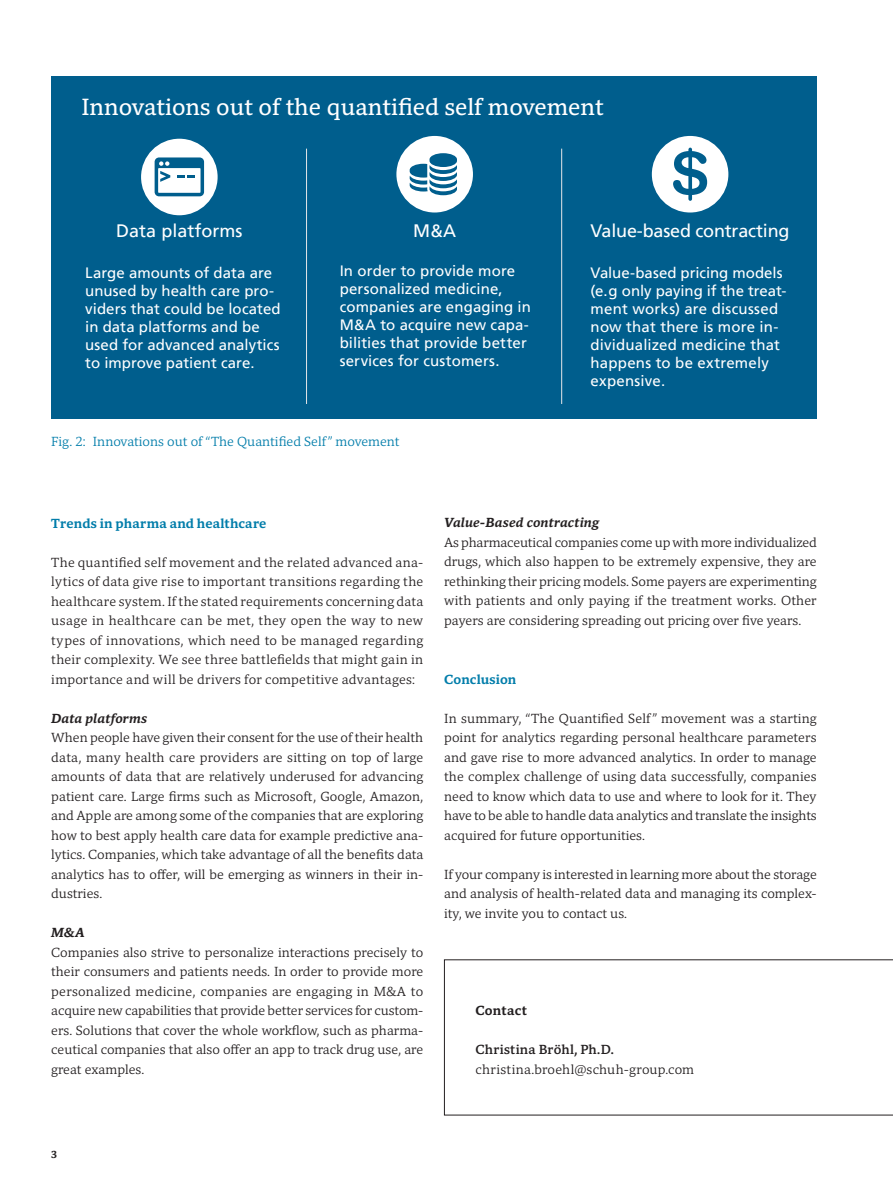
<style>
.page{position:relative;width:893px;height:1191px;background:#fff}
.page>*{position:absolute;margin:0;border:0;box-sizing:border-box;transform-origin:0 0}
.t1{font:24px "Mundo Serif";color:#fff}
.t2{font:18px "Frutiger LT";letter-spacing:-.01em;color:#fff}
.t3{font:15px/18px "Frutiger LT";letter-spacing:.005em;color:#fff}
.t4{font:13.5px/19.5px "Mundo Serif";color:#231f20;text-align:justify}
.t5{font:13.5px "Mundo Serif";color:#027daa}
.t6{font:italic 500 13.5px "Mundo Serif";letter-spacing:.015em;color:#231f20}
.t7{font:500 13.5px "Mundo Serif";letter-spacing:.01em;color:#027daa}
.t8{font:600 13.5px "Mundo Serif";letter-spacing:.02em;color:#231f20}
.t9{font:500 13.5px "Mundo Serif";letter-spacing:.02em;color:#231f20}
.t10{font:500 10.5px "Mundo Serif";color:#231f20}
</style>
<div class="page">
<div style="left:51px;top:77px;width:766px;height:342px;background:#005e8d"></div>
<svg style="left:444px;top:959px;width:449px;height:156px"></svg>
<hr style="left:306px;top:149px;width:1px;height:255px;background:#e6e7e9">
<hr style="left:561px;top:149px;width:1px;height:255px;background:#e6e7e9">
<div style="left:141px;top:139px;width:77px;height:76px;background:#fff;border-radius:50%"></div>
<div style="left:396px;top:136px;width:77px;height:76px;background:#fff;border-radius:50%"></div>
<svg style="left:410px;top:153px;width:47px;height:42px"></svg>
<div style="left:652px;top:136px;width:76px;height:76px;background:#fff;border-radius:50%"></div>
<svg style="left:673px;top:148px;width:34px;height:53px"></svg>
<svg style="left:155px;top:157px;width:49px;height:39px"></svg>
<h1 class="t1" style="left:81px;top:90px;width:524px">Innovations out of the quantified self movement</h1>
<h2 class="t2" style="left:116px;top:220px;width:128px">Data platforms</h2>
<p class="t3" style="left:85px;top:264px;width:197px">Large amounts of data are unused by health care pro&shy;viders that could be located in data platforms and be used for advanced analytics to improve patient care.</p>
<h2 class="t2" style="left:413px;top:220px;width:44px">M&amp;A</h2>
<p class="t3" style="left:340px;top:262px;width:193px">In order to provide more personalized medicine, companies are engaging in<br>M&amp;A to acquire new capa&shy;bilities that provide better services for customers.</p>
<p class="t5" style="left:51px;top:432px;width:350px">Fig. 2: Innovations out of “The Quantified Self ” movement</p>
<h2 class="t2" style="left:591px;top:220px;width:200px">Value-based contracting</h2>
<p class="t3" style="left:591px;top:264px;width:197px">Value-based pricing models (e. g only paying if the treat&shy;ment works) are discussed now that there is more in&shy;dividualized medicine that happens to be extremely expensive.</p>
<p class="t7" style="left:51px;top:513px;width:217px">Trends in pharma and healthcare</p>
<p class="t4" style="left:51px;top:552px;width:374px">The quantified self movement and the related advanced ana&shy;lytics of data give rise to important transitions regarding the healthcare system. If the stated requirements concerning data usage in healthcare can be met, they open the way to new types of innovations, which need to be managed regarding their complexity. We see three battlefields that might gain in importance and will be drivers for competitive advantages:</p>
<p class="t6" style="left:51px;top:708px;width:98px">Data platforms</p>
<p class="t4" style="left:51px;top:727px;width:374px">When people have given their consent for the use of their health data, many health care providers are sitting on top of large amounts of data that are relatively underused for advancing patient care. Large firms such as Microsoft, Google, Amazon, and Apple are among some of the companies that are exploring how to best apply health care data for example predictive ana&shy;lytics. Companies, which take advantage of all the benefits data analytics has to offer, will be emerging as winners in their in&shy;dustries.</p>
<p class="t6" style="left:51px;top:923px;width:35px">M&amp;A</p>
<p class="t4" style="left:51px;top:941px;width:374px">Companies also strive to personalize interactions precisely to their consumers and patients needs. In order to provide more personalized medicine, companies are engaging in M&amp;A to acquire new capabilities that provide better services for custom&shy;ers. Solutions that cover the whole workflow, such as pharma&shy;ceutical companies that also offer an app to track drug use, are great examples.</p>
<p class="t6" style="left:444px;top:513px;width:157px">Value-Based contracting</p>
<p class="t4" style="left:444px;top:532px;width:374px">As pharmaceutical companies come up with more individualized drugs, which also happen to be extremely expensive, they are rethinking their pricing models. Some payers are experimenting with patients and only paying if the treatment works. Other payers are considering spreading out pricing over five years.</p>
<p class="t7" style="left:444px;top:669px;width:74px">Conclusion</p>
<p class="t4" style="left:444px;top:707px;width:374px">In summary, “The Quantified Self ” movement was a starting point for analytics regarding personal healthcare parameters and gave rise to more advanced analytics. In order to manage the complex challenge of using data successfully, companies need to know which data to use and where to look for it. They have to be able to handle data analytics and translate the insights acquired for future opportunities.</p>
<p class="t4" style="left:444px;top:863px;width:374px">If your company is interested in learning more about the storage and analysis of health-related data and managing its complex&shy;ity, we invite you to contact us.</p>
<p class="t9" style="left:475px;top:1001px;width:53px">Contact</p>
<p class="t8" style="left:475px;top:1040px;width:140px">Christina Bröhl, Ph.D.</p>
<p class="t4" style="left:475px;top:1059px;width:220px">christina.broehl@schuh-group.com</p>
<p class="t10" style="left:51px;top:1147px;width:8px">3</p>
</div>
